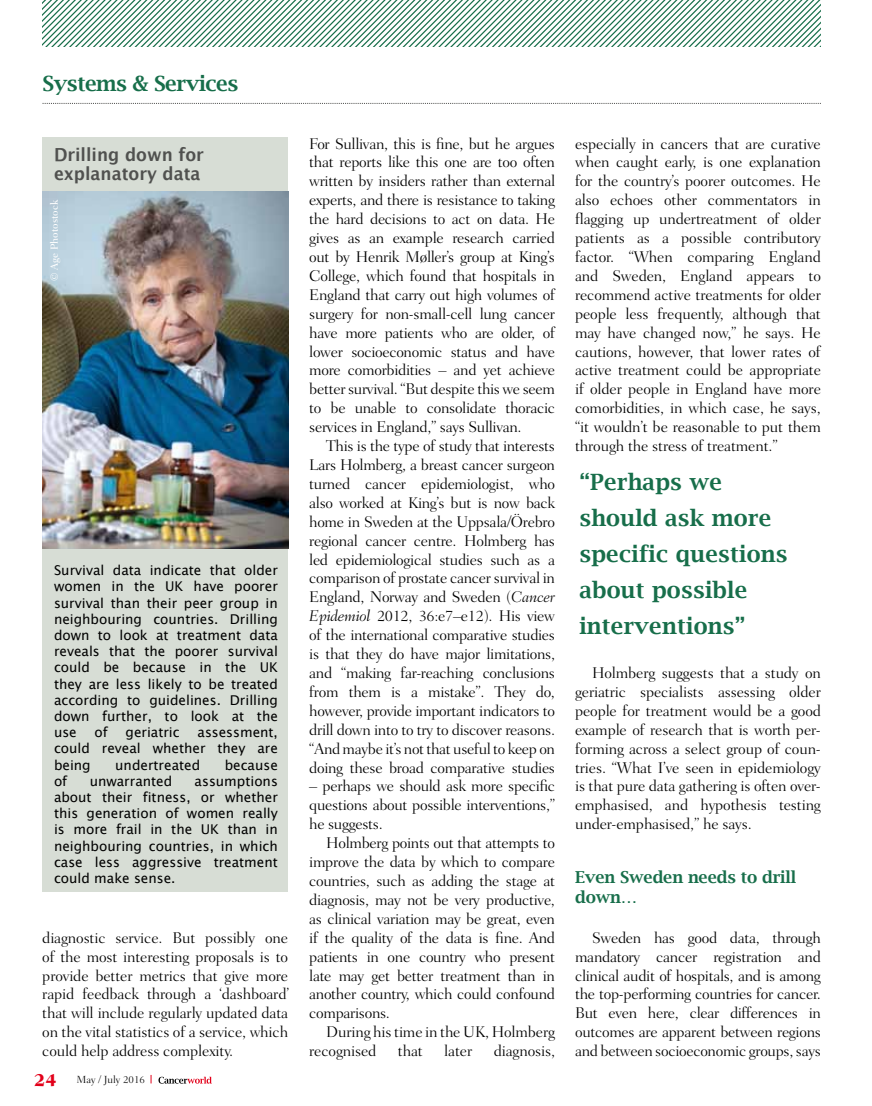
<style>
.page{position:relative;width:872px;height:1106px;background:#fff}
.page>*{position:absolute;margin:0;border:0;box-sizing:border-box;transform-origin:0 0}
.t1{font:600 22.5px/36px "Lucida Bright";letter-spacing:.01em;color:#176e4a}
.t2{font:600 21px "Lucida Bright";letter-spacing:-.025em;color:#176e4a}
.t3{font:700 18px/18.9px "Lucida Grande";color:#50514f;scale:.94 1}
.t4{font:600 16.5px/19.8px "Lucida Bright";letter-spacing:-.01em;color:#176e4a}
.t5{font:300 15.75px/18.9px "Fairfield LH";letter-spacing:-.02em;color:#000;text-align:justify}
.t6{font:13.5px/16.2px "Lucida Grande";color:#000;text-align:justify}
.t7{font:300 10.5px "Fairfield LH";color:#000}
.t8{font:500 10.5px "Fairfield LH";color:#fff}
.s1{font-weight:800;font-size:18px;color:#e2001a}
.s2{font-style:italic}
</style>
<div class="page">
<svg style="left:158px;top:1076px;width:54px;height:7px"></svg>
<div style="left:42px;top:137px;width:246px;height:754px;background:#d7ddd5"></div>
<img style="left:42px;top:191px;width:246px;height:358px">
<svg style="left:43px;top:0;width:778px;height:47px"></svg>
<svg style="left:43px;top:103px;width:778px;height:1px"></svg>
<h2 class="t2" style="left:43px;top:71px;width:197px">Systems &amp; Services</h2>
<p class="t3" style="left:54px;top:145px;width:161px">Drilling down for explanatory data</p>
<p class="t8" style="left:48px;top:281px;width:83px;rotate:-90deg">© Age Photostock</p>
<p class="t6" style="left:54px;top:562px;width:225px">Survival data indicate that older women in the UK have poorer survival than their peer group in neighbouring countries. Drilling down to look at treatment data reveals that the poorer survival could be because in the UK they are less likely to be treated according to guidelines. Drilling down further, to look at the use</p>
<p class="t6" style="left:95px;top:724px;width:15px">of</p>
<p class="t6" style="left:126px;top:724px;width:56px">geriatric</p>
<p class="t6" style="left:54px;top:724px;width:225px;text-indent:143px">assessment, could reveal whether they are being</p>
<p class="t6" style="left:115px;top:757px;width:86px">undertreated</p>
<p class="t6" style="left:225px;top:757px;width:55px">because</p>
<p class="t6" style="left:54px;top:773px;width:15px">of</p>
<p class="t6" style="left:90px;top:773px;width:84px">unwarranted</p>
<p class="t6" style="left:54px;top:773px;width:225px;text-indent:141px">assumptions about their fitness, or whether this generation of women really is more frail in the UK than in neighbouring countries, in which case less aggressive treatment could make sense.</p>
<p class="t5" style="left:42px;top:928px;width:248px">diagnostic service. But possibly one of the most interesting proposals is to provide better metrics that give more rapid feedback through a ‘dashboard’ that will include regularly updated data on the vital statistics of a service, which could help address complexity.</p>
<p class="t7" style="left:34px;top:1073px;width:112px"><span class="s1">24</span> May / July 2016</p>
<p class="t5" style="left:309px;top:134px;width:247px">For Sullivan, this is fine, but he argues that reports like this one are too often written by insiders rather than external experts, and there is resistance to taking the hard decisions to act on data. He gives as an example research carried out by Henrik Møller’s group at King’s College, which found that hospitals in England that carry out high volumes of surgery for non-small-cell lung cancer have more patients who are older, of lower socioeconomic status and have more comorbidities – and yet achieve better survival. “But despite this we seem to be unable to consolidate thoracic services in England,” says Sullivan.</p>
<p class="t5" style="left:309px;top:436px;width:247px;text-indent:17px">This is the type of study that interests Lars Holmberg, a breast cancer surgeon turned cancer epidemiologist, who also worked at King’s but is now back home in Sweden at the Uppsala/Örebro regional cancer centre. Holmberg has led epidemiological studies such as a comparison of prostate cancer survival in England, Norway and Sweden (<span class="s2">Cancer Epidemiol</span> 2012, 36:e7–e12). His view of the international comparative studies is that they do have major limitations, and “making far-reaching conclusions from them is a mistake”. They do, however, provide important indicators to drill down into to try to discover reasons. “And maybe it’s not that useful to keep on doing these broad comparative studies</p>
<p class="t5" style="left:309px;top:777px;width:247px">– perhaps we should ask more specific questions about possible interventions,” he suggests.</p>
<p class="t5" style="left:309px;top:833px;width:247px;text-indent:17px">Holmberg points out that attempts to improve the data by which to compare countries, such as adding the stage at diagnosis, may not be very productive, as clinical variation may be great, even if the quality of the data is fine. And patients in one country who present late may get better treatment than in another country, which could confound comparisons.</p>
<p class="t5" style="left:309px;top:1022px;width:247px;text-indent:17px">During his time in the UK, Holmberg recognised</p>
<p class="t5" style="left:398px;top:1041px;width:26px">that</p>
<p class="t5" style="left:444px;top:1041px;width:29px">later</p>
<p class="t5" style="left:494px;top:1041px;width:63px">diagnosis,</p>
<p class="t5" style="left:575px;top:134px;width:247px">especially in cancers that are curative when caught early, is one explanation for the country’s poorer outcomes. He also echoes other commentators in flagging up undertreatment of older patients as a possible contributory factor. “When comparing England and Sweden, England appears to recommend active treatments for older people less frequently, although that may have changed now,” he says. He cautions, however, that lower rates of active treatment could be appropriate if older people in England have more comorbidities, in which case, he says, “it wouldn’t be reasonable to put them through the stress of treatment.”</p>
<h1 class="t1" style="left:579px;top:464px;width:210px">“Perhaps we should ask more specific questions about possible interventions”</h1>
<p class="t5" style="left:575px;top:663px;width:247px;text-indent:17px">Holmberg suggests that a study on geriatric specialists assessing older people for treatment would be a good example of research that is worth per&shy;forming across a select group of coun&shy;tries. “What I’ve seen in epidemiology is that pure data gathering is often over&shy;emphasised, and hypothesis testing under-emphasised,” he says.</p>
<p class="t4" style="left:575px;top:867px;width:222px">Even Sweden needs to drill down…</p>
<p class="t5" style="left:575px;top:928px;width:247px;text-indent:17px">Sweden has good data, through mandatory cancer registration and clinical audit of hospitals, and is among the top-performing countries for cancer.<br>But even here, clear differences in outcomes are apparent between regions and between socioeconomic groups, says</p>
</div>
